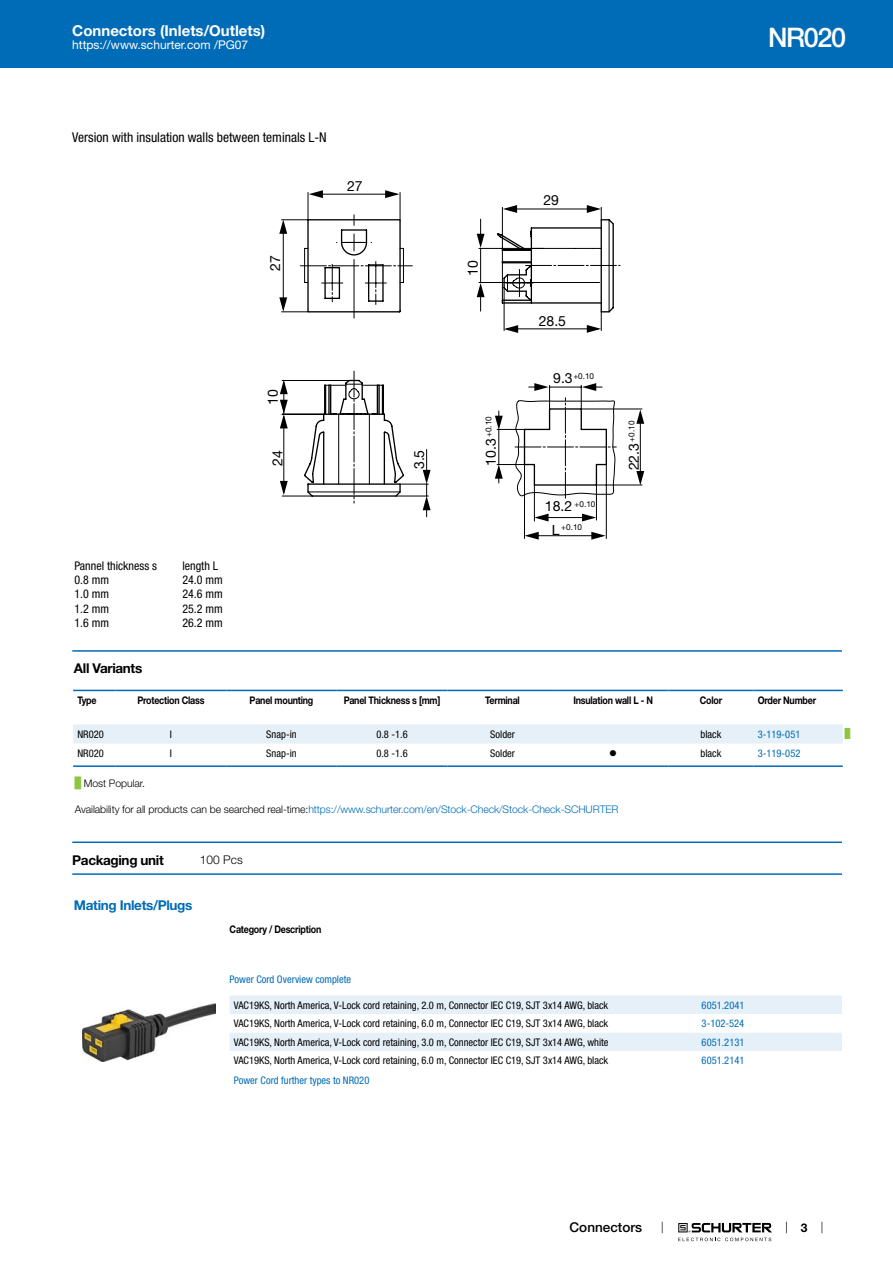
<style>
.page{position:relative;width:893px;height:1263px;background:#fff}
.page>*{position:absolute;margin:0;border:0;box-sizing:border-box;transform-origin:0 0}
.t1{font:500 27px "Helvetica Neue LT";letter-spacing:-.05em;color:#fff}
.t2{font:700 15px "Helvetica Neue LT";color:#fff}
.t3{font:14.1px "Helvetica Neue LT";color:#000}
.t4{font:condensed 13.5px "Helvetica Neue LT";color:#000}
.t5{font:700 13.5px "Helvetica Neue LT";letter-spacing:-.025em;color:#000}
.t6{font:700 13.5px "Helvetica Neue LT";letter-spacing:-.025em;color:#006bb6}
.t7{font:500 13.5px "Helvetica Neue LT";color:#000}
.t8{font:condensed 12px "Helvetica Neue LT";color:#000}
.t9{font:12px "Helvetica Neue LT";color:#fff}
.t10{font:300 12px "Helvetica Neue LT";color:#000}
.t11{font:700 12px "Helvetica Neue LT";color:#000}
.t12{font:condensed 10.5px "Helvetica Neue LT";color:#000}
.t13{font:700 10.5px "Helvetica Neue LT";letter-spacing:-.025em;color:#000;scale:.85 1}
.t14{font:300 10.5px "Helvetica Neue LT";letter-spacing:-.01em;color:#006bb6}
.t15{font:condensed 10.5px "Helvetica Neue LT";color:#006bb6}
.t16{font:300 10.5px "Helvetica Neue LT";letter-spacing:-.01em;color:#000}
.t17{font:10.5px "Wingdings";color:#000}
.t18{font:9px "Arial Unicode MS";color:#8dc63f}
.t19{font:8.25px "Helvetica Neue LT";color:#000}
.s1{font-size:14.1px}
.s2{font-family:"Arial Unicode MS";font-weight:400;color:#8dc63f}
.s3{color:#000}
</style>
<div class="page">
<svg style="left:678px;top:1223px;width:94px;height:18px"></svg>
<div style="left:0;top:0;width:893px;height:68px;background:#006bb6"></div>
<hr style="left:479px;top:248px;width:64px;height:1px;background:#000">
<hr style="left:479px;top:282px;width:64px;height:1px;background:#000">
<hr style="left:480px;top:248px;width:1px;height:34px;background:#000">
<hr style="left:282px;top:380px;width:67px;height:1px;background:#000">
<hr style="left:284px;top:382px;width:1px;height:31px;background:#000">
<hr style="left:282px;top:414px;width:41px;height:1px;background:#000">
<hr style="left:282px;top:496px;width:30px;height:1px;background:#000">
<hr style="left:284px;top:417px;width:1px;height:75px;background:#000">
<hr style="left:596px;top:485px;width:1px;height:35px;background:#000">
<hr style="left:534px;top:485px;width:1px;height:36px;background:#000">
<hr style="left:538px;top:517px;width:56px;height:1px;background:#000">
<hr style="left:581px;top:409px;width:61px;height:1px;background:#000">
<hr style="left:597px;top:485px;width:45px;height:1px;background:#000">
<hr style="left:640px;top:412px;width:1px;height:69px;background:#000">
<hr style="left:524px;top:465px;width:1px;height:73px;background:#000">
<hr style="left:606px;top:465px;width:1px;height:73px;background:#000">
<hr style="left:530px;top:535px;width:73px;height:1px;background:#000">
<svg style="left:279px;top:190px;width:133px;height:129px"></svg>
<svg style="left:477px;top:283px;width:8px;height:28px"></svg>
<svg style="left:477px;top:219px;width:8px;height:29px"></svg>
<svg style="left:496px;top:205px;width:124px;height:128px"></svg>
<svg style="left:591px;top:532px;width:15px;height:8px"></svg>
<svg style="left:524px;top:532px;width:15px;height:8px"></svg>
<svg style="left:582px;top:514px;width:14px;height:7px"></svg>
<svg style="left:534px;top:514px;width:15px;height:7px"></svg>
<svg style="left:495px;top:383px;width:121px;height:115px"></svg>
<svg style="left:636px;top:410px;width:8px;height:14px"></svg>
<svg style="left:636px;top:471px;width:8px;height:14px"></svg>
<svg style="left:280px;top:481px;width:8px;height:14px"></svg>
<svg style="left:280px;top:400px;width:8px;height:28px"></svg>
<svg style="left:280px;top:380px;width:8px;height:14px"></svg>
<svg style="left:303px;top:371px;width:128px;height:146px"></svg>
<hr style="left:72px;top:650px;width:770px;height:2px;background:#006bb6">
<svg style="left:73px;top:691px;width:770px;height:53px"></svg>
<div style="left:73px;top:724px;width:770px;height:19px;background:#e6f0f8"></div>
<hr style="left:73px;top:690px;width:43px;height:1px;background:#006bb6">
<hr style="left:116px;top:690px;width:110px;height:1px;background:#006bb6">
<hr style="left:226px;top:690px;width:111px;height:1px;background:#006bb6">
<hr style="left:337px;top:690px;width:110px;height:1px;background:#006bb6">
<hr style="left:447px;top:690px;width:111px;height:1px;background:#006bb6">
<hr style="left:558px;top:690px;width:110px;height:1px;background:#006bb6">
<hr style="left:668px;top:690px;width:85px;height:1px;background:#006bb6">
<hr style="left:753px;top:690px;width:90px;height:1px;background:#006bb6">
<hr style="left:73px;top:765px;width:43px;height:2px;background:#006bb6">
<hr style="left:116px;top:765px;width:110px;height:2px;background:#006bb6">
<hr style="left:226px;top:765px;width:111px;height:2px;background:#006bb6">
<hr style="left:337px;top:765px;width:110px;height:2px;background:#006bb6">
<hr style="left:447px;top:765px;width:111px;height:2px;background:#006bb6">
<hr style="left:558px;top:765px;width:110px;height:2px;background:#006bb6">
<hr style="left:668px;top:765px;width:85px;height:2px;background:#006bb6">
<hr style="left:753px;top:765px;width:90px;height:2px;background:#006bb6">
<hr style="left:72px;top:841px;width:770px;height:2px;background:#006bb6">
<hr style="left:72px;top:873px;width:770px;height:2px;background:#006bb6">
<img style="left:82px;top:1003px;width:134px;height:58px">
<div style="left:230px;top:995px;width:612px;height:19px;background:#e6f0f8"></div>
<div style="left:230px;top:1033px;width:612px;height:18px;background:#e6f0f8"></div>
<h2 class="t2" style="left:72px;top:21px;width:195px">Connectors (Inlets/Outlets)</h2>
<p class="t9" style="left:72px;top:38px;width:178px">https://www.schurter.com /PG07</p>
<p class="t4" style="left:72px;top:130px;width:256px">Version with insulation walls between teminals L-N</p>
<h3 class="t3" style="left:347px;top:177px;width:17px">27</h3>
<h3 class="t3" style="left:267px;top:271px;width:17px;rotate:-90deg">27</h3>
<h3 class="t3" style="left:264px;top:405px;width:17px;rotate:-90deg">10</h3>
<h3 class="t3" style="left:269px;top:466px;width:17px;rotate:-90deg">24</h3>
<h3 class="t3" style="left:411px;top:469px;width:21px;rotate:-90deg">3.5</h3>
<h3 class="t3" style="left:464px;top:276px;width:17px;rotate:-90deg">10</h3>
<h3 class="t3" style="left:543px;top:192px;width:17px">29</h3>
<h3 class="t3" style="left:539px;top:313px;width:29px">28.5</h3>
<p class="t19" style="left:553px;top:371px;width:42px"><span class="s1">9.3</span>+0.10</p>
<p class="t19" style="left:484px;top:466px;width:51px;rotate:-90deg"><span class="s1">10.3</span> +0.10</p>
<p class="t19" style="left:627px;top:470px;width:51px;rotate:-90deg"><span class="s1">22.3</span> +0.10</p>
<p class="t19" style="left:545px;top:499px;width:52px"><span class="s1">18.2</span> +0.10</p>
<p class="t19" style="left:552px;top:522px;width:32px"><span class="s1">L</span> +0.10</p>
<h1 class="t1" style="left:768px;top:21px;width:80px">NR020</h1>
<p class="t8" style="left:74px;top:558px;width:84px">Pannel thickness s</p>
<p class="t8" style="left:182px;top:558px;width:37px">length L</p>
<p class="t8" style="left:74px;top:573px;width:36px">0.8 mm</p>
<p class="t8" style="left:182px;top:573px;width:42px">24.0 mm</p>
<p class="t8" style="left:74px;top:587px;width:36px">1.0 mm</p>
<p class="t8" style="left:182px;top:587px;width:42px">24.6 mm</p>
<p class="t8" style="left:74px;top:601px;width:36px">1.2 mm</p>
<p class="t8" style="left:182px;top:601px;width:42px">25.2 mm</p>
<p class="t8" style="left:74px;top:616px;width:36px">1.6 mm</p>
<p class="t8" style="left:182px;top:616px;width:42px">26.2 mm</p>
<p class="t5" style="left:74px;top:660px;width:70px">All Variants</p>
<p class="t13" style="left:77px;top:693px;width:24px">Type</p>
<p class="t13" style="left:137px;top:693px;width:80px">Protection Class</p>
<p class="t13" style="left:250px;top:693px;width:76px">Panel mounting</p>
<p class="t13" style="left:344px;top:693px;width:115px">Panel Thickness s [mm]</p>
<p class="t13" style="left:485px;top:693px;width:42px">Terminal</p>
<p class="t13" style="left:573px;top:693px;width:95px">Insulation wall L - N</p>
<p class="t13" style="left:700px;top:693px;width:28px">Color</p>
<p class="t13" style="left:758px;top:693px;width:70px">Order Number</p>
<p class="t12" style="left:77px;top:728px;width:28px">NR020</p>
<p class="t12" style="left:170px;top:728px;width:4px">I</p>
<p class="t12" style="left:266px;top:728px;width:32px">Snap-in</p>
<p class="t12" style="left:376px;top:728px;width:33px">0.8 -1.6</p>
<p class="t12" style="left:490px;top:728px;width:26px">Solder</p>
<p class="t12" style="left:701px;top:728px;width:22px">black</p>
<p class="t15" style="left:758px;top:728px;width:44px">3-119-051</p>
<p class="t18" style="left:845px;top:727px;width:7px">█</p>
<p class="t12" style="left:77px;top:747px;width:28px">NR020</p>
<p class="t12" style="left:170px;top:747px;width:4px">I</p>
<p class="t12" style="left:266px;top:747px;width:32px">Snap-in</p>
<p class="t12" style="left:376px;top:747px;width:33px">0.8 -1.6</p>
<p class="t12" style="left:490px;top:747px;width:26px">Solder</p>
<p class="t17" style="left:609px;top:747px;width:9px">●</p>
<p class="t12" style="left:701px;top:747px;width:22px">black</p>
<p class="t15" style="left:758px;top:747px;width:44px">3-119-052</p>
<p class="t16" style="left:75px;top:777px;width:72px"><span class="s2">█</span> Most Popular.</p>
<p class="t14" style="left:75px;top:803px;width:545px"><span class="s3">Availability for all products can be searched real-time:</span>https://www.schurter.com/en/Stock-Check/Stock-Check-SCHURTER</p>
<p class="t5" style="left:72px;top:852px;width:93px">Packaging unit</p>
<p class="t10" style="left:200px;top:852px;width:44px">100 Pcs</p>
<p class="t6" style="left:74px;top:897px;width:120px">Mating Inlets/Plugs</p>
<p class="t13" style="left:230px;top:923px;width:109px">Category / Description</p>
<p class="t15" style="left:230px;top:973px;width:123px">Power Cord Overview complete</p>
<p class="t12" style="left:234px;top:999px;width:376px">VAC19KS, North America, V-Lock cord retaining, 2.0 m, Connector IEC C19, SJT 3x14 AWG, black</p>
<p class="t15" style="left:702px;top:999px;width:44px">6051.2041</p>
<p class="t12" style="left:234px;top:1017px;width:376px">VAC19KS, North America, V-Lock cord retaining, 6.0 m, Connector IEC C19, SJT 3x14 AWG, black</p>
<p class="t15" style="left:702px;top:1017px;width:44px">3-102-524</p>
<p class="t12" style="left:234px;top:1036px;width:376px">VAC19KS, North America, V-Lock cord retaining, 3.0 m, Connector IEC C19, SJT 3x14 AWG, white</p>
<p class="t15" style="left:702px;top:1036px;width:44px">6051.2131</p>
<p class="t12" style="left:234px;top:1054px;width:376px">VAC19KS, North America, V-Lock cord retaining, 6.0 m, Connector IEC C19, SJT 3x14 AWG, black</p>
<p class="t15" style="left:702px;top:1054px;width:44px">6051.2141</p>
<p class="t15" style="left:234px;top:1074px;width:137px">Power Cord further types to NR020</p>
<p class="t7" style="left:570px;top:1219px;width:74px">Connectors</p>
<p class="t11" style="left:801px;top:1220px;width:8px">3</p>
</div>
